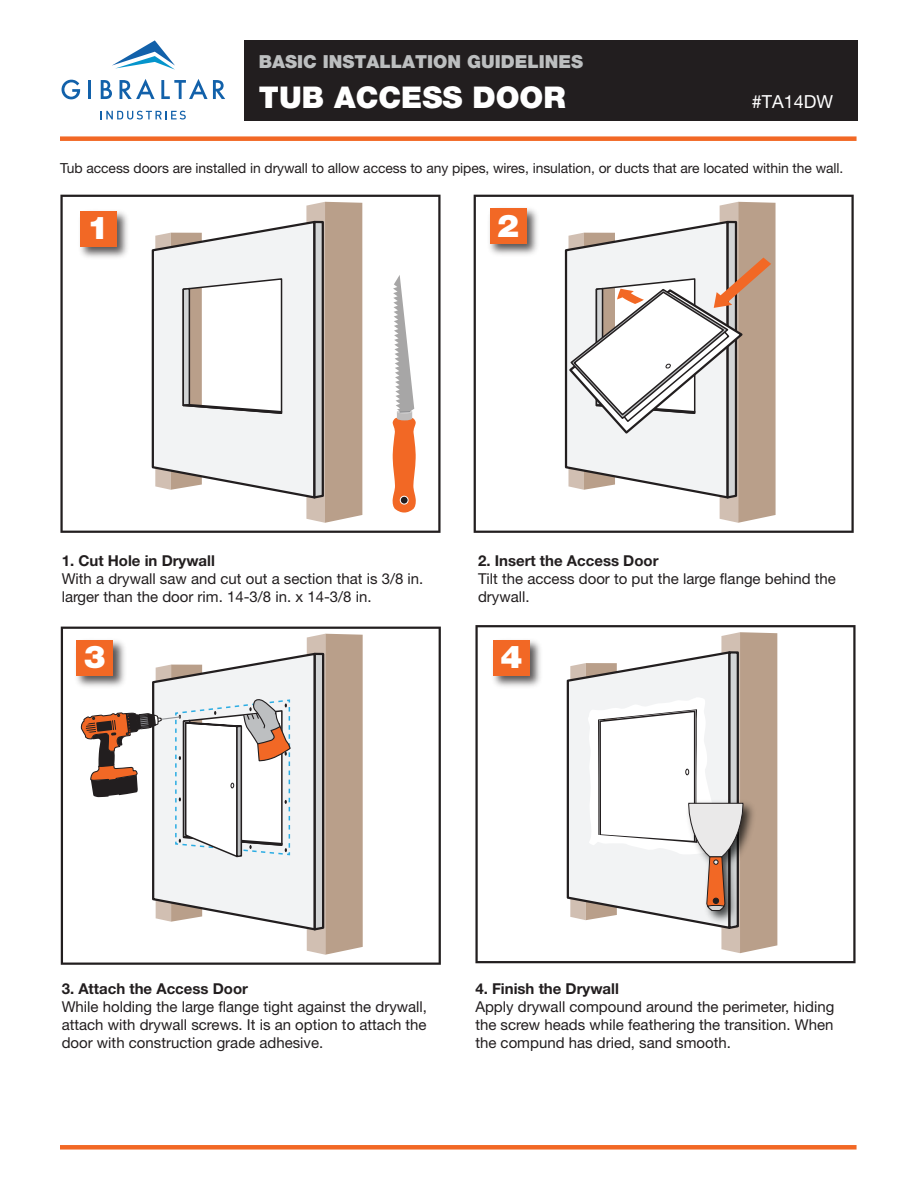
<style>
.page{position:relative;width:918px;height:1188px;background:#fff}
.page>*{position:absolute;margin:0;border:0;box-sizing:border-box;transform-origin:0 0}
.t1{font:900 31.5px "Helvetica Neue";color:#fff;scale:1.04 1}
.t2{font:900 30px "Helvetica Neue";color:#fff}
.t3{font:900 18px "Helvetica Neue";color:#bcbebf}
.t4{font:18px "Helvetica Neue";color:#fff}
.t5{font:15px/18px "Helvetica Neue";color:#221e1f}
.t6{font:700 15px "Helvetica Neue";color:#221e1f}
.t7{font:13.8px "Helvetica Neue";letter-spacing:-.005em;color:#221e1f}
</style>
<div class="page">
<div style="left:60px;top:136px;width:797px;height:5px;background:#f26825"></div>
<div style="left:60px;top:1145px;width:797px;height:5px;background:#f26825"></div>
<div style="left:244px;top:40px;width:613px;height:81px;background:#221e1f"></div>
<svg style="left:60px;top:195px;width:381px;height:338px"></svg>
<svg style="left:474px;top:195px;width:380px;height:338px"></svg>
<svg style="left:61px;top:627px;width:380px;height:338px"></svg>
<svg style="left:475px;top:625px;width:381px;height:338px"></svg>
<img style="left:75px;top:207px;width:58px;height:56px">
<div style="left:80px;top:211px;width:37px;height:36px;background:#f26825"></div>
<img style="left:485px;top:204px;width:58px;height:56px">
<div style="left:490px;top:208px;width:37px;height:36px;background:#f26825"></div>
<img style="left:488px;top:636px;width:58px;height:56px">
<div style="left:493px;top:640px;width:37px;height:36px;background:#f26825"></div>
<img style="left:71px;top:636px;width:58px;height:56px">
<div style="left:76px;top:640px;width:37px;height:36px;background:#f26825"></div>
<svg style="left:61px;top:80px;width:19px;height:19px"></svg>
<hr style="left:88px;top:80px;width:3px;height:19px;background:#1261aa">
<svg style="left:101px;top:80px;width:11px;height:19px"></svg>
<svg style="left:120px;top:79px;width:35px;height:20px"></svg>
<svg style="left:161px;top:79px;width:64px;height:20px"></svg>
<svg style="left:112px;top:40px;width:63px;height:30px"></svg>
<svg style="left:101px;top:111px;width:85px;height:9px"></svg>
<p class="t3" style="left:259px;top:51px;width:326px">BASIC INSTALLATION GUIDELINES</p>
<h2 class="t2" style="left:259px;top:79px;width:308px">TUB ACCESS DOOR</h2>
<p class="t4" style="left:752px;top:91px;width:83px">#TA14DW</p>
<p class="t7" style="left:60px;top:160px;width:785px">Tub access doors are installed in drywall to allow access to any pipes, wires, insulation, or ducts that are located within the wall.</p>
<h1 class="t1" style="left:87px;top:209px;width:23px">1</h1>
<h1 class="t1" style="left:497px;top:207px;width:23px">2</h1>
<p class="t6" style="left:62px;top:551px;width:155px">1. Cut Hole in Drywall</p>
<p class="t5" style="left:62px;top:569px;width:363px">With a drywall saw and cut out a section that is 3/8 in. larger than the door rim. 14-3/8 in. x 14-3/8 in.</p>
<p class="t6" style="left:478px;top:551px;width:182px">2. Insert the Access Door</p>
<p class="t5" style="left:478px;top:569px;width:359px">Tilt the access door to put the large flange behind the drywall.</p>
<h1 class="t1" style="left:84px;top:638px;width:23px">3</h1>
<h1 class="t1" style="left:500px;top:638px;width:23px">4</h1>
<p class="t6" style="left:62px;top:979px;width:188px">3. Attach the Access Door</p>
<p class="t5" style="left:62px;top:997px;width:367px;text-align:justify">While holding the large flange tight against the drywall, attach with drywall screws. It is an option to attach the door with construction grade adhesive.</p>
<p class="t6" style="left:475px;top:979px;width:145px">4. Finish the Drywall</p>
<p class="t5" style="left:475px;top:997px;width:361px;text-align:justify">Apply drywall compound around the perimeter, hiding the screw heads while feathering the transition. When the compund has dried, sand smooth.</p>
</div>
